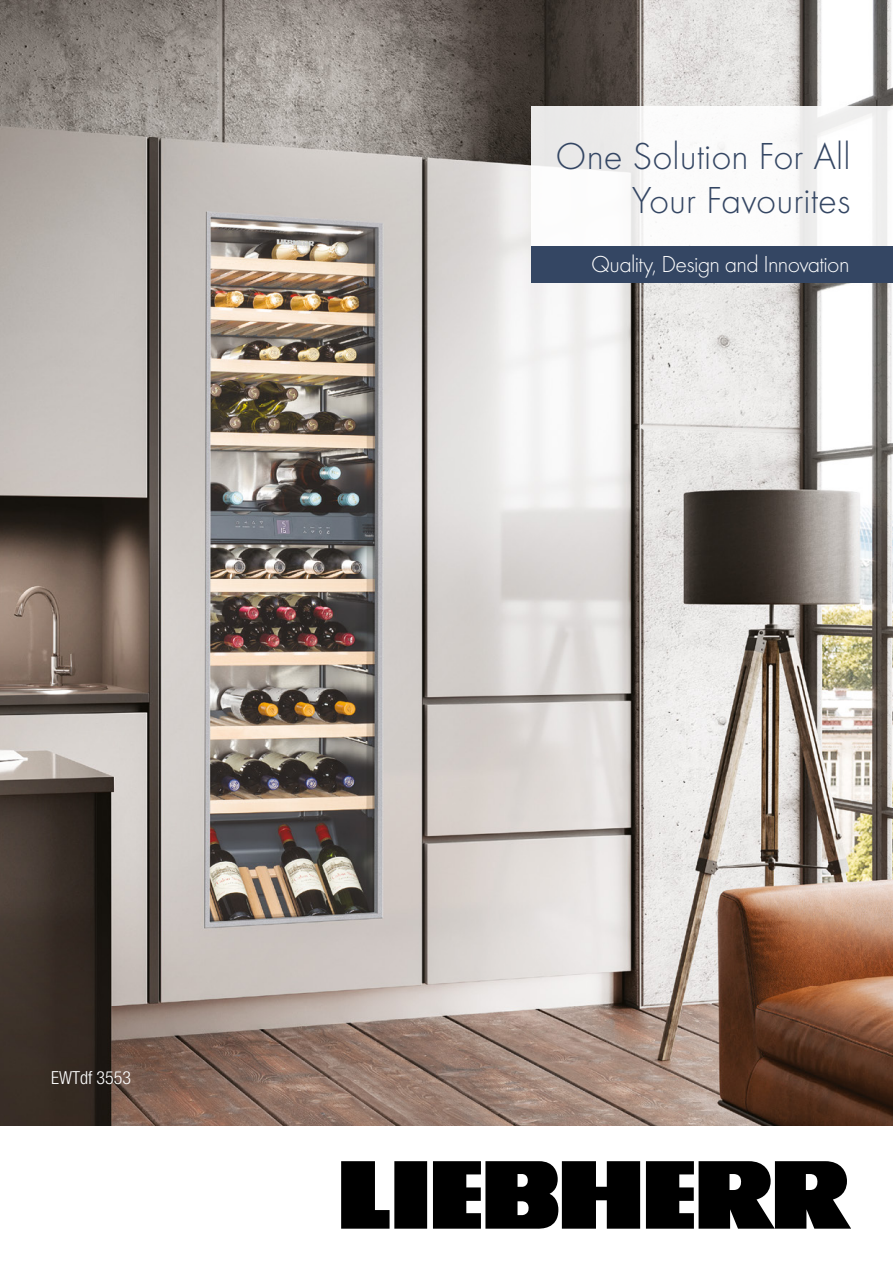
<style>
.page{position:relative;width:893px;height:1263px;background:#fff}
.page>*{position:absolute;margin:0;border:0;box-sizing:border-box;transform-origin:0 0}
.t1{font:300 39px/43.5px "Futura";color:#344663;text-align:right}
.t2{font:300 24px "Futura";letter-spacing:-.03em;color:#fff}
.t3{font:300 condensed 18px "Helvetica Neue LT Std";color:#fff}
</style>
<div class="page">
<img style="left:0;top:0;width:893px;height:1126px">
<svg style="left:531px;top:106px;width:362px;height:141px"></svg>
<div style="left:531px;top:247px;width:362px;height:36px;background:#344663"></div>
<svg style="left:341px;top:1161px;width:509px;height:68px"></svg>
<p class="t3" style="left:51px;top:1068px;width:82px">EWTdf 3553</p>
<p class="t1" style="left:556px;top:135px;width:296px">One Solution For All<br>Your Favourites</p>
<p class="t2" style="left:591px;top:250px;width:260px">Quality, Design and Innovation</p>
</div>
